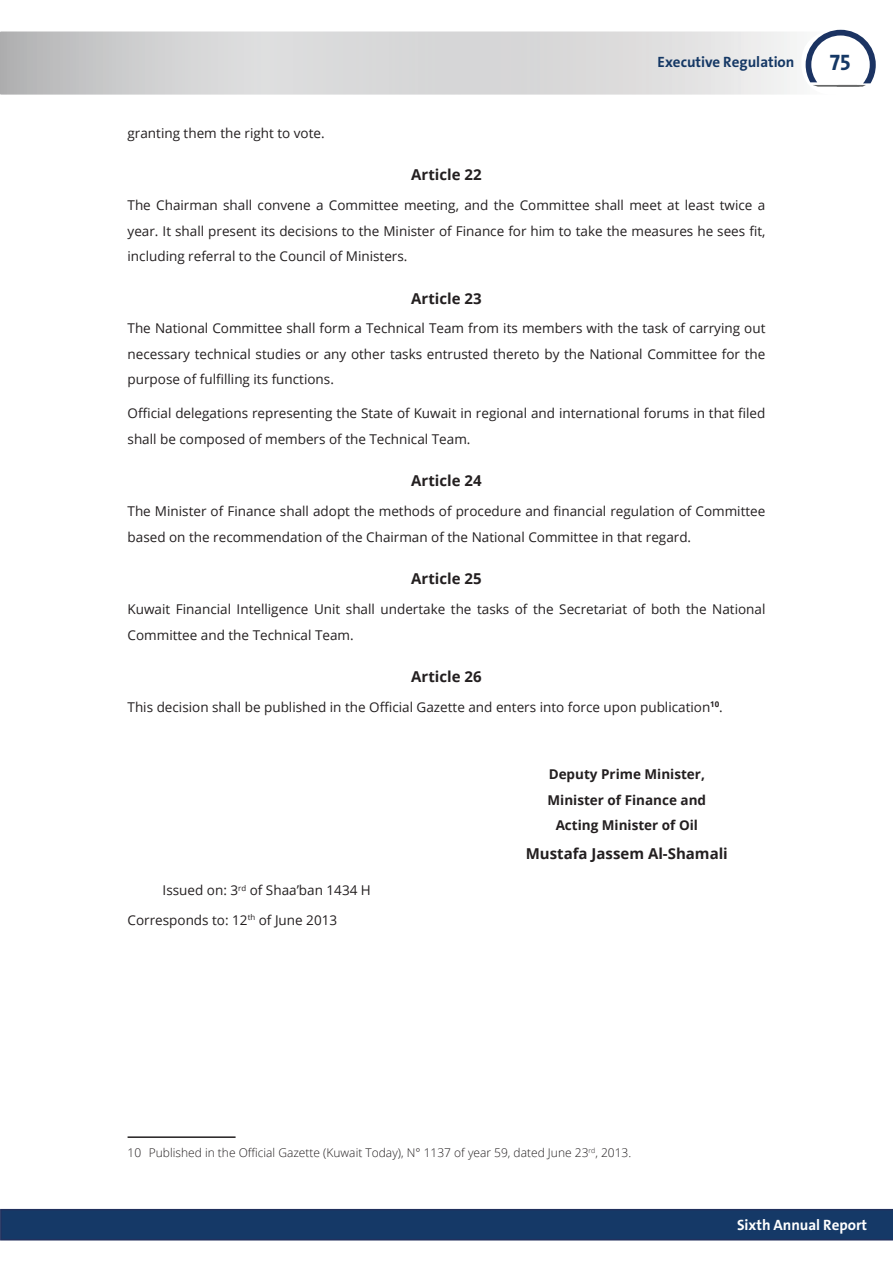
<style>
.page{position:relative;width:893px;height:1263px;background:#fff}
.page>*{position:absolute;margin:0;border:0;box-sizing:border-box;transform-origin:0 0}
.t1{font:700 22.5px "Bahij The Sans Arabic";color:#153865}
.Appendix_Arabic_Bold{font:700 15px "Open Sans";color:#231f20}
.t2{font:700 15px "Bahij The Sans Arabic";color:#153865}
.t3{font:700 15px "Bahij The Sans Arabic";color:#fff}
.Appendix_Arabic_Tigh{font:13.5px/25.5px "Open Sans";color:#231f20}
.Appendix_Arabic_Bold-2{font:700 13.5px "Open Sans";color:#231f20}
.Footnote_Style{font:300 12px "Open Sans";color:#231f20}
</style>
<div class="page">
<div style="left:0;top:1209px;width:893px;height:31px;background:#153967"></div>
<hr style="left:128px;top:1136px;width:108px;height:2px;background:#231f20">
<svg style="left:0;top:31px;width:797px;height:64px;background:#d7d7d8"></svg>
<svg style="left:806px;top:30px;width:70px;height:57px"></svg>
<p class="Appendix_Arabic_Tigh" style="left:128px;top:120px;width:199px">granting them the right to vote.</p>
<p class="t2" style="left:658px;top:53px;width:138px">Executive Regulation</p>
<h1 class="t1" style="left:830px;top:49px;width:22px">75</h1>
<p class="Appendix_Arabic_Bold" style="left:411px;top:164px;width:72px">Article 22</p>
<p class="Appendix_Arabic_Tigh" style="left:128px;top:192px;width:639px;text-align:justify">The Chairman shall convene a Committee meeting, and the Committee shall meet at least twice a year. It shall present its decisions to the Minister of Finance for him to take the measures he sees fit, including referral to the Council of Ministers.</p>
<p class="Appendix_Arabic_Bold" style="left:411px;top:288px;width:72px">Article 23</p>
<p class="Appendix_Arabic_Tigh" style="left:128px;top:315px;width:639px;text-align:justify">The National Committee shall form a Technical Team from its members with the task of carrying out necessary technical studies or any other tasks entrusted thereto by the National Committee for the purpose of fulfilling its functions.</p>
<p class="Appendix_Arabic_Tigh" style="left:128px;top:400px;width:639px">Official delegations representing the State of Kuwait in regional and international forums in that filed shall be composed of members of the Technical Team.</p>
<p class="Appendix_Arabic_Bold" style="left:411px;top:470px;width:72px">Article 24</p>
<p class="Appendix_Arabic_Tigh" style="left:128px;top:498px;width:639px">The Minister of Finance shall adopt the methods of procedure and financial regulation of Committee based on the recommendation of the Chairman of the National Committee in that regard.</p>
<p class="Appendix_Arabic_Bold" style="left:411px;top:568px;width:72px">Article 25</p>
<p class="Appendix_Arabic_Tigh" style="left:128px;top:596px;width:639px">Kuwait Financial Intelligence Unit shall undertake the tasks of the Secretariat of both the National<br>Committee and the Technical Team.</p>
<p class="Appendix_Arabic_Bold" style="left:411px;top:666px;width:72px">Article 26</p>
<p class="Appendix_Arabic_Tigh" style="left:128px;top:694px;width:597px">This decision shall be published in the Official Gazette and enters into force upon publication<sup>10</sup>.</p>
<p class="Appendix_Arabic_Tigh" style="left:163px;top:877px;width:210px">Issued on: 3<sup>rd</sup> of Shaa’ban 1434 H</p>
<p class="Appendix_Arabic_Tigh" style="left:128px;top:907px;width:211px">Corresponds to: 12<sup>th</sup> of June 2013</p>
<p class="Appendix_Arabic_Bold-2" style="left:549px;top:765px;width:158px">Deputy Prime Minister,</p>
<p class="Appendix_Arabic_Bold-2" style="left:548px;top:790px;width:160px">Minister of Finance and</p>
<p class="Appendix_Arabic_Bold-2" style="left:556px;top:816px;width:144px">Acting Minister of Oil</p>
<p class="Appendix_Arabic_Bold" style="left:526px;top:842px;width:204px">Mustafa Jassem Al-Shamali</p>
<p class="Footnote_Style" style="left:128px;top:1144px;width:505px">10 Published in the Official Gazette (Kuwait Today), N° 1137 of year 59, dated June 23<sup>rd</sup>, 2013.</p>
<p class="t3" style="left:737px;top:1216px;width:132px">Sixth Annual Report</p>
</div>
